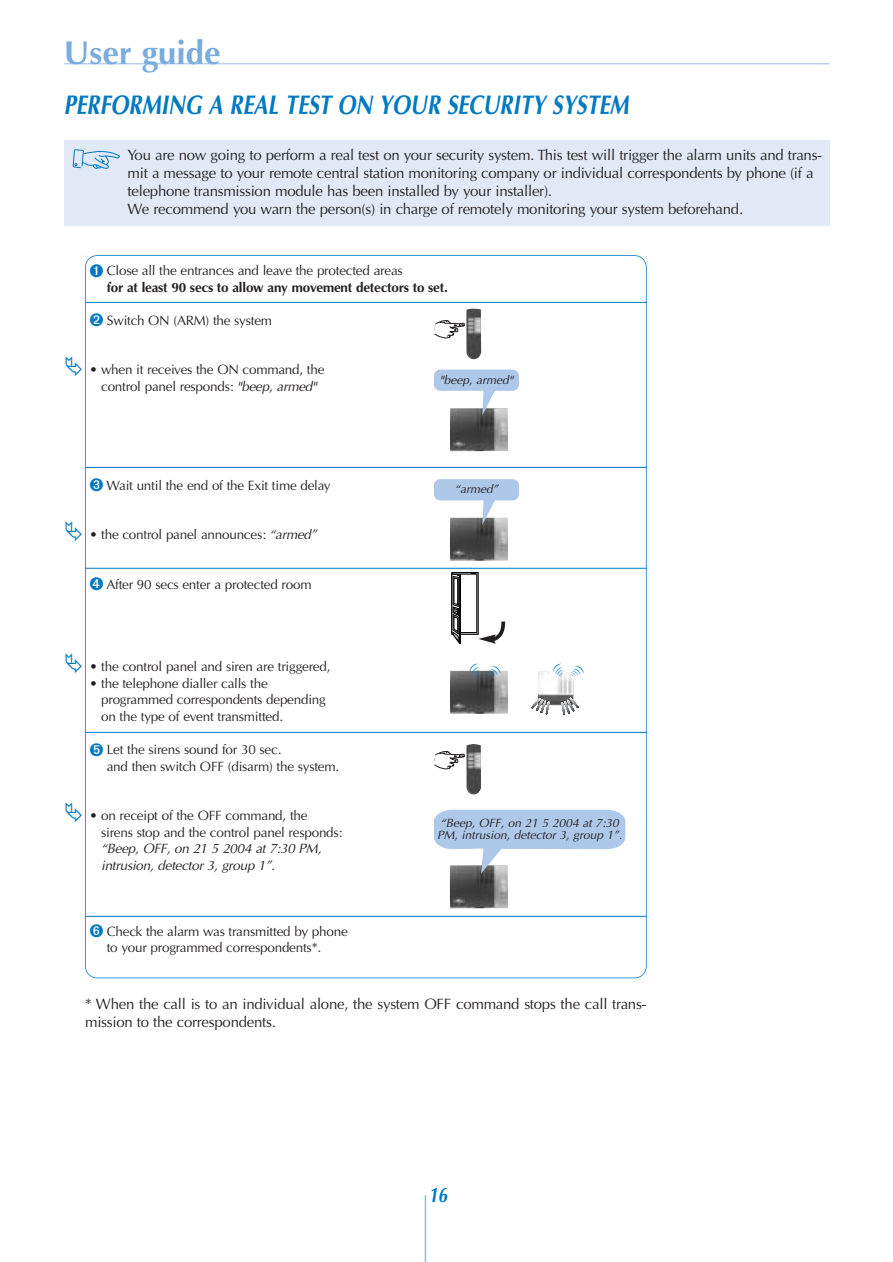
<style>
.page{position:relative;width:893px;height:1262px;background:#fff}
.page>*{position:absolute;margin:0;border:0;box-sizing:border-box;transform-origin:0 0}
.t1{font:700 33px "Optima";color:#7aacdd}
.t2{font:italic 700 27px "Optima";color:#0079c2;scale:.8 1}
.t3{font:italic 700 21px "Optima";color:#0079c2;scale:.8 1}
.t4{font:15px/18px "Optima";letter-spacing:-.015em;color:#231f1f}
.t5{font:13.5px/16.5px "Optima";letter-spacing:-.015em;color:#231f1f}
.t6{font:700 13.5px/16.5px "Optima";letter-spacing:-.015em;color:#231f1f}
.t7{font:italic 13.5px/16.5px "Optima";letter-spacing:-.015em;color:#231f1f}
.t8{font:13.2px "Optima";color:#0079c2}
.t9{font:italic 12px/12px "Optima";color:#231f1f}
.s1{color:#0079c2}
.s2{font-weight:400}
.s3{font-style:italic}
.s4{font-size:10.95px}
.s5{font-size:8.7px}
.s6{font-size:6.6px}
.s7{font-size:4.35px}
</style>
<div class="page">
<hr style="left:424px;top:1195px;width:2px;height:66px;background:#94bae3">
<hr style="left:64px;top:63px;width:765px;height:1px;background:#94bae3">
<div style="left:64px;top:140px;width:765px;height:85px;background:#e1e9f6"></div>
<svg style="left:72px;top:149px;width:48px;height:20px"></svg>
<img style="left:537px;top:671px;width:37px;height:34px">
<svg style="left:561px;top:697px;width:17px;height:19px"></svg>
<svg style="left:531px;top:698px;width:18px;height:17px"></svg>
<svg style="left:450px;top:451px;width:35px;height:1px"></svg>
<img style="left:450px;top:415px;width:58px;height:36px">
<img style="left:450px;top:670px;width:58px;height:44px">
<svg style="left:451px;top:572px;width:27px;height:62px"></svg>
<div style="left:451px;top:574px;width:26px;height:58px;background:#fff"></div>
<svg style="left:451px;top:574px;width:9px;height:69px"></svg>
<svg style="left:478px;top:617px;width:28px;height:27px"></svg>
<hr style="left:85px;top:302px;width:561px;height:1px;background:#0079c2">
<hr style="left:85px;top:467px;width:561px;height:1px;background:#0079c2">
<hr style="left:85px;top:568px;width:561px;height:1px;background:#0079c2">
<hr style="left:85px;top:732px;width:561px;height:1px;background:#0079c2">
<hr style="left:85px;top:916px;width:561px;height:1px;background:#0079c2">
<img style="left:466px;top:308px;width:15px;height:51px">
<svg style="left:433px;top:320px;width:32px;height:18px"></svg>
<img style="left:466px;top:744px;width:15px;height:50px">
<svg style="left:433px;top:751px;width:32px;height:18px"></svg>
<div style="left:450px;top:865px;width:59px;height:46px;background:linear-gradient(to right,#fff,#fff)"></div>
<img style="left:450px;top:873px;width:58px;height:35px">
<svg style="left:434px;top:809px;width:191px;height:64px"></svg>
<svg style="left:434px;top:369px;width:85px;height:46px"></svg>
<img style="left:450px;top:525px;width:58px;height:36px">
<svg style="left:434px;top:479px;width:85px;height:46px"></svg>
<h1 class="t1" style="left:64px;top:39px;width:158px">User guide</h1>
<h2 class="t2" style="left:64px;top:93px;width:707px">PERFORMING A REAL TEST ON YOUR SECURITY SYSTEM</h2>
<p class="t4" style="left:128px;top:147px;width:696px">You are now going to perform a real test on your security system. This test will trigger the alarm units and trans&shy;mit a message to your remote central station monitoring company or individual correspondents by phone (if a telephone transmission module has been installed by your installer).<br>We recommend you warn the person(s) in charge of remotely monitoring your system beforehand.</p>
<p class="t6" style="left:107px;top:264px;width:342px;text-indent:-17px"><span class="s1">➊</span> <span class="s2">Close all the entrances and leave the protected areas<br></span>for at least 90 secs to allow any movement detectors to set.</p>
<p class="t5" style="left:89px;top:313px;width:184px"><span class="s1">➋</span> Switch ON (ARM) the system</p>
<p class="t5" style="left:89px;top:363px;width:237px;text-align:center">• when it receives the ON command, the control panel responds: <span class="s3">"beep, armed"</span></p>
<p class="t9" style="left:440px;top:374px;width:74px">"beep, armed"</p>
<p class="t5" style="left:89px;top:478px;width:243px"><span class="s1">➌</span> Wait until the end of the Exit time delay</p>
<p class="t5" style="left:89px;top:528px;width:229px">• the control panel announces: <span class="s3">“armed”</span></p>
<p class="t5" style="left:89px;top:577px;width:224px"><span class="s1">➍</span> After 90 secs enter a protected room</p>
<p class="t5" style="left:89px;top:660px;width:243px">• the control panel and siren are triggered,</p>
<p class="t5" style="left:101px;top:676px;width:226px;text-indent:-12px">• the telephone dialler calls the programmed correspondents depending on the type of event transmitted.</p>
<p class="t5" style="left:107px;top:742px;width:234px;text-indent:-17px"><span class="s1">➎</span> Let the sirens sound for 30 sec.<br>and then switch OFF (disarm) the system.</p>
<p class="t5" style="left:101px;top:808px;width:243px;text-indent:-12px">• on receipt of the OFF command, the sirens stop and the control panel responds:</p>
<p class="t7" style="left:101px;top:841px;width:222px">“Beep, OFF, on 21 5 2004 at 7:30 PM, intrusion, detector 3, group 1”.</p>
<p class="t5" style="left:107px;top:924px;width:242px;text-indent:-17px"><span class="s1">➏</span> Check the alarm was transmitted by phone to your programmed correspondents*.</p>
<p class="t9" style="left:455px;top:484px;width:45px">“armed”</p>
<p class="t8" style="left:476px;top:661px;width:14px;rotate:45deg">(<span class="s4">(</span><span class="s5">(</span><span class="s6">(</span><span class="s7">(</span></p>
<p class="t8" style="left:503px;top:671px;width:14px;rotate:130deg">(<span class="s4">(</span><span class="s5">(</span><span class="s6">(</span><span class="s7">(</span></p>
<p class="t8" style="left:559px;top:661px;width:14px;rotate:45deg">(<span class="s4">(</span><span class="s5">(</span><span class="s6">(</span><span class="s7">(</span></p>
<p class="t8" style="left:586px;top:671px;width:14px;rotate:130deg">(<span class="s4">(</span><span class="s5">(</span><span class="s6">(</span><span class="s7">(</span></p>
<p class="t9" style="left:437px;top:818px;width:187px">“Beep, OFF, on 21 5 2004 at 7:30<br>PM, intrusion, detector 3, group 1”.</p>
<p class="t4" style="left:85px;top:996px;width:563px">* When the call is to an individual alone, the system OFF command stops the call trans&shy;mission to the correspondents.</p>
<h3 class="t3" style="left:429px;top:1186px;width:25px">16</h3>
</div>
